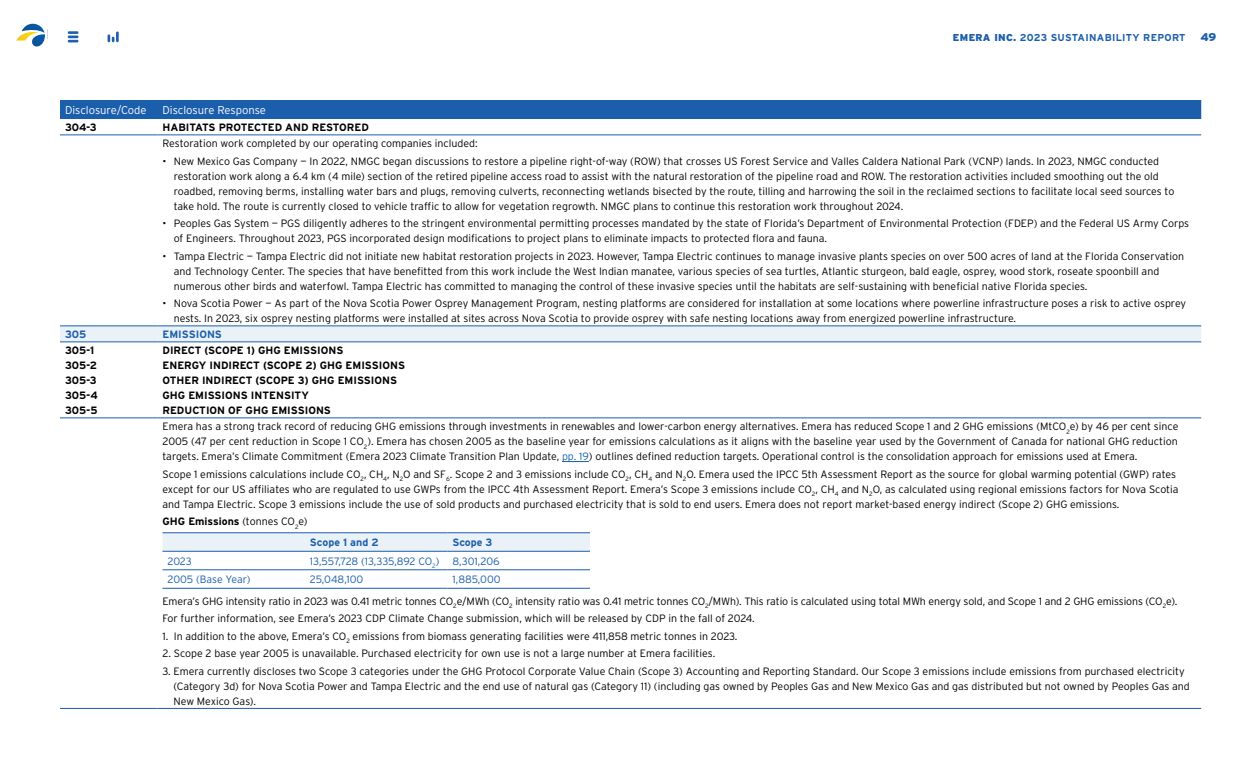
<style>
.page{position:relative;width:1260px;height:765px;background:#fff}
.page>*{position:absolute;margin:0;border:0;box-sizing:border-box;transform-origin:0 0}
.Table_-_Heading{font:300 11.25px "Interstate";color:#fff}
.t1{font:900 11.25px "Interstate";color:#1b5eac}
.Table___Body_Copy_Tabbed{font:300 10.62px/15px "Interstate";color:#000}
.Table_-_Heading_Tabbed{font:700 10.62px/15px "Interstate";color:#000}
.Table___Body_Copy_Tabbed-2{font:300 10.62px "Interstate";letter-spacing:-.01em;color:#1b5eac}
.Table___Body_Copy_Tabbed-3{font:700 10.62px "Interstate";color:#000}
.Table___Body_Copy_Tabbed-4{font:700 10.62px "Interstate";color:#1b5eac}
.Table_-_Heading_Tabbed-2{font:700 10.62px "Interstate";color:#1b5eac}
.t2{font:700 10px "Interstate";letter-spacing:.03em;color:#1b5eac}
.s1{font-weight:900}
.s2{color:#1b5eac}
.s3{font-weight:300}
</style>
<div class="page">
<svg style="left:68px;top:31px;width:10px;height:11px"></svg>
<svg style="left:108px;top:32px;width:11px;height:10px"></svg>
<div style="left:60px;top:100px;width:1141px;height:19px;background:#1b5eac"></div>
<div style="left:60px;top:327px;width:1141px;height:15px;background:#ebf2f7"></div>
<hr style="left:60px;top:135px;width:98px;height:1px;background:#1b5eac">
<hr style="left:158px;top:135px;width:1043px;height:1px;background:#1b5eac">
<hr style="left:60px;top:326px;width:98px;height:1px;background:#1b5eac">
<hr style="left:158px;top:326px;width:1043px;height:1px;background:#1b5eac">
<hr style="left:60px;top:342px;width:98px;height:1px;background:#1b5eac">
<hr style="left:158px;top:342px;width:1043px;height:1px;background:#1b5eac">
<hr style="left:60px;top:418px;width:98px;height:1px;background:#1b5eac">
<hr style="left:158px;top:418px;width:1043px;height:1px;background:#1b5eac">
<hr style="left:60px;top:708px;width:98px;height:1px;background:#1b5eac">
<hr style="left:158px;top:708px;width:1043px;height:1px;background:#1b5eac">
<svg style="left:562px;top:461px;width:27px;height:1px"></svg>
<div style="left:162px;top:534px;width:428px;height:17px;background:#ebf2f7"></div>
<hr style="left:162px;top:533px;width:143px;height:1px;background:#1b5eac">
<hr style="left:305px;top:533px;width:142px;height:1px;background:#1b5eac">
<hr style="left:447px;top:533px;width:143px;height:1px;background:#1b5eac">
<hr style="left:162px;top:551px;width:143px;height:1px;background:#1b5eac">
<hr style="left:305px;top:551px;width:142px;height:1px;background:#1b5eac">
<hr style="left:447px;top:551px;width:143px;height:1px;background:#1b5eac">
<hr style="left:162px;top:570px;width:143px;height:1px;background:#1b5eac">
<hr style="left:305px;top:570px;width:142px;height:1px;background:#1b5eac">
<hr style="left:447px;top:570px;width:143px;height:1px;background:#1b5eac">
<hr style="left:162px;top:588px;width:143px;height:1px;background:#1b5eac">
<hr style="left:305px;top:588px;width:142px;height:1px;background:#1b5eac">
<hr style="left:447px;top:588px;width:143px;height:1px;background:#1b5eac">
<svg style="left:16px;top:24px;width:29px;height:23px"></svg>
<p class="t2" style="left:953px;top:32px;width:234px"><span class="s1">EMERA INC.</span> 2023 SUSTAINABILITY REPORT</p>
<p class="t1" style="left:1200px;top:31px;width:17px">49</p>
<p class="Table_-_Heading" style="left:65px;top:104px;width:83px">Disclosure/Code</p>
<p class="Table_-_Heading" style="left:162px;top:104px;width:105px">Disclosure Response</p>
<p class="Table_-_Heading_Tabbed" style="left:65px;top:120px;width:33px">304-3</p>
<p class="Table_-_Heading_Tabbed" style="left:162px;top:120px;width:208px">HABITATS PROTECTED AND RESTORED</p>
<p class="Table___Body_Copy_Tabbed" style="left:162px;top:136px;width:317px">Restoration work completed by our operating companies included:</p>
<p class="Table___Body_Copy_Tabbed" style="left:174px;top:153px;width:1002px;text-indent:-11px">• New Mexico Gas Company — In 2022, NMGC began discussions to restore a pipeline right-of-way (ROW) that crosses US Forest Service and Valles Caldera National Park (VCNP) lands. In 2023, NMGC conducted restoration work along a 6.4 km (4 mile) section of the retired pipeline access road to assist with the natural restoration of the pipeline road and ROW. The restoration activities included smoothing out the old roadbed, removing berms, installing water bars and plugs, removing culverts, reconnecting wetlands bisected by the route, tilling and harrowing the soil in the reclaimed sections to facilitate local seed sources to take hold. The route is currently closed to vehicle traffic to allow for vegetation regrowth. NMGC plans to continue this restoration work throughout 2024.</p>
<p class="Table___Body_Copy_Tabbed" style="left:174px;top:216px;width:1017px;text-indent:-11px">• Peoples Gas System — PGS diligently adheres to the stringent environmental permitting processes mandated by the state of Florida’s Department of Environmental Protection (FDEP) and the Federal US Army Corps of Engineers. Throughout 2023, PGS incorporated design modifications to project plans to eliminate impacts to protected flora and fauna.</p>
<p class="Table___Body_Copy_Tabbed" style="left:174px;top:248px;width:1012px;text-indent:-11px">• Tampa Electric — Tampa Electric did not initiate new habitat restoration projects in 2023. However, Tampa Electric continues to manage invasive plants species on over 500 acres of land at the Florida Conservation and Technology Center. The species that have benefitted from this work include the West Indian manatee, various species of sea turtles, Atlantic sturgeon, bald eagle, osprey, wood stork, roseate spoonbill and numerous other birds and waterfowl. Tampa Electric has committed to managing the control of these invasive species until the habitats are self-sustaining with beneficial native Florida species.</p>
<p class="Table___Body_Copy_Tabbed" style="left:174px;top:296px;width:1014px;text-indent:-11px">• Nova Scotia Power — As part of the Nova Scotia Power Osprey Management Program, nesting platforms are considered for installation at some locations where powerline infrastructure poses a risk to active osprey nests. In 2023, six osprey nesting platforms were installed at sites across Nova Scotia to provide osprey with safe nesting locations away from energized powerline infrastructure.</p>
<p class="Table_-_Heading_Tabbed-2" style="left:65px;top:328px;width:23px">305</p>
<p class="Table_-_Heading_Tabbed-2" style="left:162px;top:328px;width:61px">EMISSIONS</p>
<p class="Table_-_Heading_Tabbed" style="left:65px;top:343px;width:34px">305-1<br>305-2<br>305-3<br>305-4<br>305-5</p>
<p class="Table_-_Heading_Tabbed" style="left:162px;top:343px;width:244px">DIRECT (SCOPE 1) GHG EMISSIONS<br>ENERGY INDIRECT (SCOPE 2) GHG EMISSIONS<br>OTHER INDIRECT (SCOPE 3) GHG EMISSIONS<br>GHG EMISSIONS INTENSITY<br>REDUCTION OF GHG EMISSIONS</p>
<p class="Table___Body_Copy_Tabbed" style="left:162px;top:419px;width:1017px;text-align:justify">Emera has a strong track record of reducing GHG emissions through investments in renewables and lower-carbon energy alternatives. Emera has reduced Scope 1 and 2 GHG emissions (MtCO<sub>2</sub>e) by 46 per cent since 2005 (47 per cent reduction in Scope 1 CO<sub>2</sub>). Emera has chosen 2005 as the baseline year for emissions calculations as it aligns with the baseline year used by the Government of Canada for national GHG reduction targets. Emera’s Climate Commitment (Emera 2023 Climate Transition Plan Update, <span class="s2">pp. 19</span>) outlines defined reduction targets. Operational control is the consolidation approach for emissions used at Emera.</p>
<p class="Table___Body_Copy_Tabbed" style="left:162px;top:466px;width:1018px">Scope 1 emissions calculations include CO<sub>2</sub>, CH<sub>4</sub>, N<sub>2</sub>O and SF<sub>6</sub>. Scope 2 and 3 emissions include CO<sub>2</sub>, CH<sub>4</sub> and N<sub>2</sub>O. Emera used the IPCC 5th Assessment Report as the source for global warming potential (GWP) rates except for our US affiliates who are regulated to use GWPs from the IPCC 4th Assessment Report. Emera’s Scope 3 emissions include CO<sub>2</sub>, CH<sub>4</sub> and N<sub>2</sub>O, as calculated using regional emissions factors for Nova Scotia and Tampa Electric. Scope 3 emissions include the use of sold products and purchased electricity that is sold to end users. Emera does not report market-based energy indirect (Scope 2) GHG emissions.</p>
<p class="Table___Body_Copy_Tabbed-3" style="left:162px;top:515px;width:147px">GHG Emissions <span class="s3">(tonnes CO</span><sub>2</sub><span class="s3">e)</span></p>
<p class="Table___Body_Copy_Tabbed-4" style="left:310px;top:537px;width:70px">Scope 1 and 2</p>
<p class="Table___Body_Copy_Tabbed-4" style="left:452px;top:537px;width:42px">Scope 3</p>
<p class="Table___Body_Copy_Tabbed-2" style="left:167px;top:555px;width:26px">2023</p>
<p class="Table___Body_Copy_Tabbed-2" style="left:310px;top:555px;width:131px">13,557,728 (13,335,892 CO<sub>2</sub>)</p>
<p class="Table___Body_Copy_Tabbed-2" style="left:452px;top:555px;width:49px">8,301,206</p>
<p class="Table___Body_Copy_Tabbed-2" style="left:167px;top:574px;width:84px">2005 (Base Year)</p>
<p class="Table___Body_Copy_Tabbed-2" style="left:310px;top:574px;width:55px">25,048,100</p>
<p class="Table___Body_Copy_Tabbed-2" style="left:452px;top:574px;width:50px">1,885,000</p>
<p class="Table___Body_Copy_Tabbed" style="left:162px;top:593px;width:1016px">Emera’s GHG intensity ratio in 2023 was 0.41 metric tonnes CO<sub>2</sub>e/MWh (CO<sub>2</sub> intensity ratio was 0.41 metric tonnes CO<sub>2</sub>/MWh). This ratio is calculated using total MWh energy sold, and Scope 1 and 2 GHG emissions (CO<sub>2</sub>e).</p>
<p class="Table___Body_Copy_Tabbed" style="left:162px;top:611px;width:594px">For further information, see Emera’s 2023 CDP Climate Change submission, which will be released by CDP in the fall of 2024.</p>
<p class="Table___Body_Copy_Tabbed" style="left:162px;top:628px;width:576px">1. In addition to the above, Emera’s CO<sub>2</sub> emissions from biomass generating facilities were 411,858 metric tonnes in 2023.</p>
<p class="Table___Body_Copy_Tabbed" style="left:162px;top:646px;width:554px">2. Scope 2 base year 2005 is unavailable. Purchased electricity for own use is not a large number at Emera facilities.</p>
<p class="Table___Body_Copy_Tabbed" style="left:174px;top:663px;width:1018px;text-indent:-11px">3. Emera currently discloses two Scope 3 categories under the GHG Protocol Corporate Value Chain (Scope 3) Accounting and Reporting Standard. Our Scope 3 emissions include emissions from purchased electricity (Category 3d) for Nova Scotia Power and Tampa Electric and the end use of natural gas (Category 11) (including gas owned by Peoples Gas and New Mexico Gas and gas distributed but not owned by Peoples Gas and<br>New Mexico Gas).</p>
</div>
